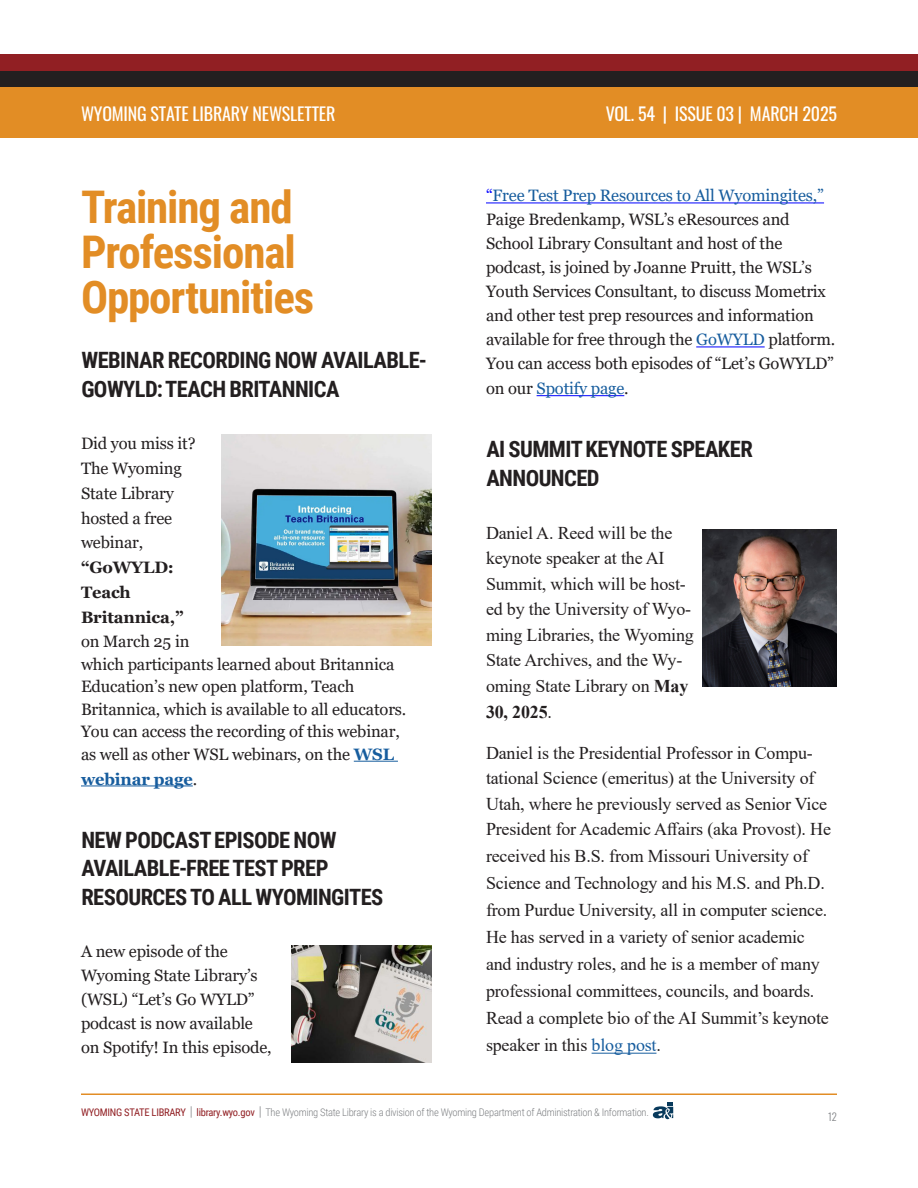
<style>
.page{position:relative;width:918px;height:1188px;background:#fff}
.page>*{position:absolute;margin:0;border:0;box-sizing:border-box;transform-origin:0 0}
.Heading_2{font:700 45px/45px "Roboto Condensed";letter-spacing:-.025em;color:#e28d25}
.Heading_3{font:700 22.5px/28.5px "Roboto Condensed";letter-spacing:-.025em;color:#231f20}
.Normal__Web{font:18px/26.5px "Times New Roman";letter-spacing:-.01em;color:#231f20}
.t1{font:18px "Oswald";letter-spacing:-.01em;color:#fff}
.t2{font:16.5px/24.8px "Georgia";letter-spacing:-.01em;color:#231f20}
.t3{font:700 16.5px "Georgia";letter-spacing:-.01em;color:#175d9e}
.t4{font:300 10.5px "Roboto Condensed";letter-spacing:-.025em;color:#7e8083}
.t5{font:300 10.5px "Oswald";color:#7e8083}
.s1{font-weight:700}
.s2{font-weight:700;color:#175d9e}
.s3{font-weight:400;color:#231f20}
.s4{color:#00f}
.s5{color:#175d9e}
.s6{font-weight:400;color:#911f23}
.s7{font-size:13.5px}
</style>
<div class="page">
<hr style="left:81px;top:1094px;width:756px;height:1px;background:#e28d25">
<svg style="left:653px;top:1102px;width:20px;height:17px"></svg>
<div style="left:0;top:77px;width:918px;height:61px;background:#e28d25"></div>
<div style="left:0;top:70px;width:918px;height:16px;background:#231f20"></div>
<div style="left:0;top:54px;width:918px;height:16px;background:#911f23"></div>
<hr style="left:354px;top:761px;width:44px;height:1px;background:#175d9e">
<hr style="left:81px;top:785px;width:112px;height:1px;background:#175d9e">
<hr style="left:486px;top:203px;width:338px;height:1px;background:#00f">
<hr style="left:696px;top:347px;width:69px;height:1px;background:#00f">
<hr style="left:537px;top:395px;width:87px;height:1px;background:#00f">
<hr style="left:592px;top:1053px;width:64px;height:1px;background:#175d9e">
<img style="left:291px;top:945px;width:141px;height:117px">
<img style="left:702px;top:529px;width:135px;height:158px">
<img style="left:221px;top:434px;width:211px;height:211px">
<p class="t1" style="left:81px;top:97px;width:256px">WYOMING STATE LIBRARY NEWSLETTER</p>
<p class="t1" style="left:606px;top:97px;width:233px">VOL. 54 | ISSUE 03 | MARCH 2025</p>
<p class="Heading_2" style="left:81px;top:183px;width:235px">Training and<br>Professional<br>Opportunities</p>
<p class="Heading_3" style="left:81px;top:345px;width:347px">WEBINAR RECORDING NOW AVAILABLE-<br>GOWYLD: TEACH BRITANNICA</p>
<p class="t2" style="left:81px;top:432px;width:116px">Did you miss it?<br>The Wyoming<br>State Library hosted a free webinar, <span class="s1">“GoWYLD:<br>Teach<br>Britannica,” </span>on March 25 in</p>
<p class="t2" style="left:81px;top:653px;width:327px;line-height:22.5px">which participants learned about Britannica Education’s new open platform, Teach Britannica, which is available to all educators.<br>You can access the recording of this webinar, as well as other WSL webinars, on the <span class="s2">WSL</span></p>
<p class="t3" style="left:81px;top:768px;width:118px">webinar page<span class="s3">.</span></p>
<p class="Heading_3" style="left:81px;top:824px;width:304px">NEW PODCAST EPISODE NOW<br>AVAILABLE-FREE TEST PREP<br>RESOURCES TO ALL WYOMINGITES</p>
<p class="t2" style="left:81px;top:940px;width:192px;line-height:24px">A new episode of the<br>Wyoming State Library’s (WSL) “Let’s Go WYLD” podcast is now available on Spotify! In this episode,</p>
<p class="t2" style="left:486px;top:184px;width:351px;line-height:24.2px"><span class="s4">“</span><span class="s5">Free Test Prep Resources to All Wyomingites,” </span>Paige Bredenkamp, WSL’s eResources and School Library Consultant and host of the podcast, is joined by Joanne Pruitt, the WSL’s Youth Services Consultant, to discuss Mometrix and other test prep resources and information available for free through the <span class="s5">GoWYLD</span> platform.<br>You can access both episodes of “Let’s GoWYLD” on our <span class="s5">Spotify page</span>.</p>
<p class="Heading_3" style="left:486px;top:434px;width:268px">AI SUMMIT KEYNOTE SPEAKER<br>ANNOUNCED</p>
<p class="Normal__Web" style="left:486px;top:520px;width:209px;line-height:25.7px">Daniel A. Reed will be the keynote speaker at the AI<br>Summit, which will be host&shy;ed by the University of Wyo&shy;ming Libraries, the Wyoming<br>State Archives, and the Wy&shy;oming State Library on <span class="s1">May<br>30, 2025</span>.</p>
<p class="Normal__Web" style="left:486px;top:739px;width:347px">Daniel is the Presidential Professor in Compu&shy;tational Science (emeritus) at the University of Utah, where he previously served as Senior Vice President for Academic Affairs (aka Provost). He received his B.S. from Missouri University of Science and Technology and his M.S. and Ph.D. from Purdue University, all in computer science.<br>He has served in a variety of senior academic and industry roles, and he is a member of many professional committees, councils, and boards.<br>Read a complete bio of the AI Summit’s keynote speaker in this <span class="s5">blog post</span>.</p>
<p class="t4" style="left:81px;top:1105px;width:569px"><span class="s6">WYOMING STATE LIBRARY</span> <span class="s7">|</span> <span class="s6">library.wyo.gov</span> <span class="s7">|</span> The Wyoming State Library is a division of the Wyoming Department of Administration &amp; Information.</p>
<p class="t5" style="left:828px;top:1107px;width:10px">12</p>
</div>
